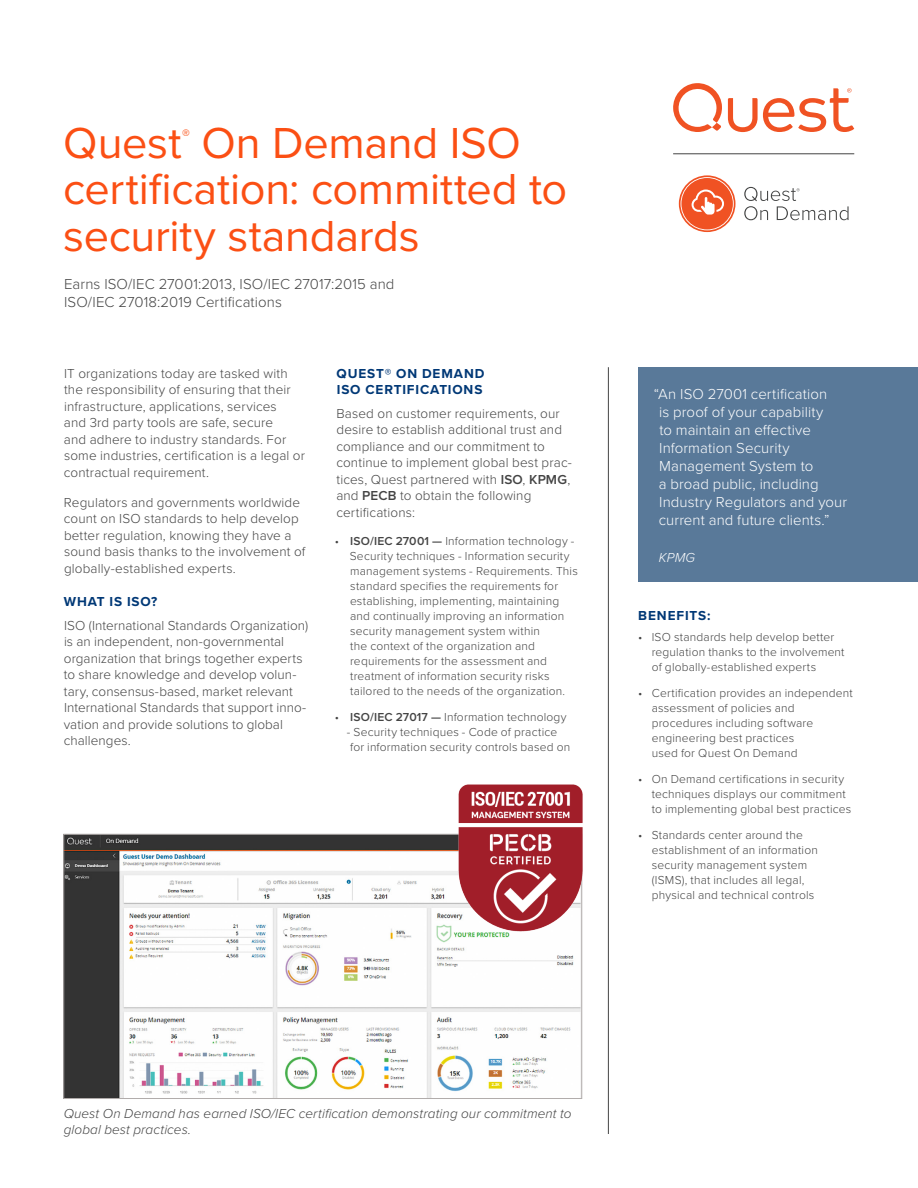
<style>
.page{position:relative;width:918px;height:1188px;background:#fff}
.page>*{position:absolute;margin:0;border:0;box-sizing:border-box;transform-origin:0 0}
.t1{font:45px/46.5px "Proxima Nova";letter-spacing:-.005em;color:#fb4f14}
.t2{font:15.75px "Proxima Nova";color:#fb4f14}
.t3{font:300 15px/18px "Proxima Nova";letter-spacing:.005em;color:#fff}
.t4{font:300 15px/18px "Proxima Nova";letter-spacing:.005em;color:#444}
.t5{font:300 13.5px/16.5px "Proxima Nova";letter-spacing:.01em;color:#444}
.t6{font:italic 300 13.5px/16.5px "Proxima Nova";letter-spacing:.01em;color:#444}
.t7{font:700 13.5px/16.5px "Proxima Nova";letter-spacing:.065em;color:#003876}
.t8{font:italic 300 13.5px "Proxima Nova";color:#fff}
.t9{font:300 12px/15px "Proxima Nova";letter-spacing:.015em;color:#444}
.s1{font-weight:600}
</style>
<div class="page">
<svg style="left:728px;top:88px;width:126px;height:44px"></svg>
<svg style="left:673px;top:83px;width:49px;height:49px"></svg>
<div style="left:638px;top:367px;width:280px;height:215px;background:#597999"></div>
<img style="left:65px;top:836px;width:515px;height:261px">
<hr style="left:608px;top:367px;width:1px;height:767px;background:#444">
<img style="left:458px;top:784px;width:125px;height:148px">
<svg style="left:744px;top:187px;width:105px;height:33px"></svg>
<svg style="left:679px;top:175px;width:56px;height:57px"></svg>
<svg style="left:681px;top:177px;width:53px;height:53px"></svg>
<hr style="left:673px;top:154px;width:181px;height:1px;background:#444">
<h1 class="t1" style="left:63px;top:118px;width:459px">Quest On Demand ISO</h1>
<h2 class="t2" style="left:182px;top:123px;width:9px">®</h2>
<h1 class="t1" style="left:63px;top:164px;width:506px">certification: committed to security standards</h1>
<p class="t4" style="left:64px;top:275px;width:332px">Earns ISO/IEC 27001:2013, ISO/IEC 27017:2015 and<br>ISO/IEC 27018:2019 Certifications</p>
<p class="t5" style="left:64px;top:365px;width:243px">IT organizations today are tasked with the responsibility of ensuring that their infrastructure, applications, services<br>and 3rd party tools are safe, secure<br>and adhere to industry standards. For some industries, certification is a legal or contractual requirement.</p>
<p class="t5" style="left:64px;top:493px;width:243px">Regulators and governments worldwide count on ISO standards to help develop better regulation, knowing they have a sound basis thanks to the involvement of globally-established experts.</p>
<p class="t7" style="left:64px;top:593px;width:95px">WHAT IS ISO?</p>
<p class="t5" style="left:64px;top:616px;width:246px">ISO (International Standards Organization) is an independent, non-governmental organization that brings together experts to share knowledge and develop volun&shy;tary, consensus-based, market relevant International Standards that support inno&shy;vation and provide solutions to global challenges.</p>
<p class="t7" style="left:337px;top:365px;width:149px">QUEST® ON DEMAND<br>ISO CERTIFICATIONS</p>
<p class="t5" style="left:336px;top:404px;width:237px">Based on customer requirements, our desire to establish additional trust and compliance and our commitment to continue to implement global best prac&shy;tices, Quest partnered with <span class="s1">ISO</span>, <span class="s1">KPMG</span>, and <span class="s1">PECB</span> to obtain the following certifications:</p>
<p class="t9" style="left:350px;top:533px;width:230px;text-indent:-15px">• <span class="s1">ISO/IEC 27001 —</span> Information technology - Security techniques - Information security management systems - Requirements. This standard specifies the requirements for establishing, implementing, maintaining and continually improving an information security management system within<br>the context of the organization and requirements for the assessment and treatment of information security risks tailored to the needs of the organization.</p>
<p class="t9" style="left:335px;top:709px;width:233px">• <span class="s1">ISO/IEC 27017 —</span> Information technology</p>
<p class="t9" style="left:347px;top:724px;width:225px">- Security techniques - Code of practice for information security controls based on</p>
<p class="t3" style="left:659px;top:385px;width:190px;text-indent:-5px">“An ISO 27001 certification<br>is proof of your capability<br>to maintain an effective<br>Information Security<br>Management System to<br>a broad public, including<br>Industry Regulators and your current and future clients.”</p>
<p class="t8" style="left:659px;top:547px;width:38px">KPMG</p>
<p class="t7" style="left:638px;top:607px;width:74px">BENEFITS:</p>
<p class="t9" style="left:652px;top:629px;width:194px;text-indent:-14px">• ISO standards help develop better regulation thanks to the involvement of globally-established experts</p>
<p class="t9" style="left:652px;top:685px;width:203px;text-indent:-14px">• Certification provides an independent assessment of policies and procedures including software engineering best practices<br>used for Quest On Demand</p>
<p class="t9" style="left:652px;top:771px;width:201px;text-indent:-14px">• On Demand certifications in security techniques displays our commitment to implementing global best practices</p>
<p class="t9" style="left:652px;top:827px;width:168px;text-indent:-14px">• Standards center around the establishment of an information security management system (ISMS), that includes all legal, physical and technical controls</p>
<p class="t6" style="left:64px;top:1104px;width:509px">Quest On Demand has earned ISO/IEC certification demonstrating our commitment to global best practices.</p>
</div>
